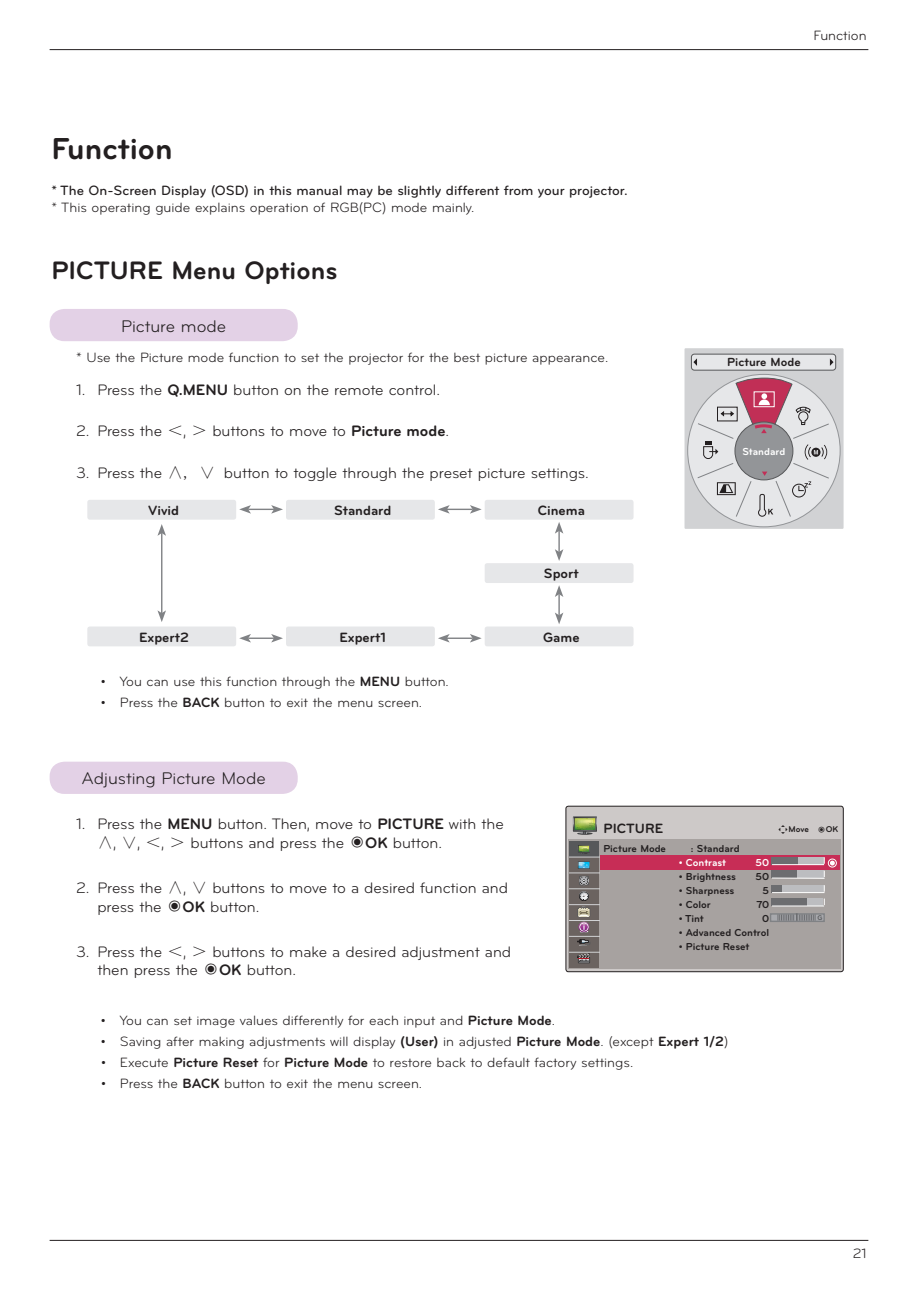
<style>
.page{position:relative;width:918px;height:1290px;background:#fff}
.page>*{position:absolute;margin:0;border:0;box-sizing:border-box;transform-origin:0 0}
.t1{font:700 31.5px "Bryant LG";color:#231f20}
.t2{font:700 26.25px "Bryant LG";color:#231f20}
.t3{font:17.5px "Bryant LG";color:#231f20}
.t4{font:15.75px/18.9px "Bryant LG";letter-spacing:-.005em;color:#231f20}
.t5{font:14px "Bryant LG";color:#231f20}
.t6{font:500 14px "Bryant LG";color:#231f20}
.t7{font:700 14px "Bryant LG";color:#231f20}
.t8{font:700 12.25px "Bryant LG";color:#231f20}
.t9{font:700 10.5px "Bryant LG";letter-spacing:-.005em;color:#231f20}
.t10{font:700 10.5px "Bryant LG";letter-spacing:-.005em;color:#fff}
.t11{font:700 8.75px "Bryant LG";color:#231f20}
.t12{font:700 7px "Bryant LG";color:#57585a}
.s1{font-weight:700}
.s2{font-family:"Sim Sun"}
.s3{font-family:"Koz Go Pro";font-weight:300}
.s4{font-family:"LG Display Eng";font-weight:400}
</style>
<div class="page">
<hr style="left:50px;top:49px;width:818px;height:1px;background:#231f20">
<hr style="left:50px;top:1240px;width:818px;height:1px;background:#231f20">
<div style="left:50px;top:762px;width:248px;height:32px;background:#e3d1e6;border-radius:15px"></div>
<div style="left:50px;top:309px;width:248px;height:32px;background:#e3d1e6;border-radius:15px"></div>
<div style="left:566px;top:806px;width:277px;height:166px;background:#cdc9c8;border-radius:2px"></div>
<div style="left:565px;top:806px;width:278px;height:166px;border:1px solid #231f20;border-radius:2px"></div>
<div style="left:568px;top:839px;width:273px;height:130px;background:#a7a2a0"></div>
<div style="left:569px;top:841px;width:30px;height:127px;background:#6b6360"></div>
<div style="left:569px;top:841px;width:30px;height:15px;background:#57585a"></div>
<svg style="left:578px;top:861px;width:12px;height:8px"></svg>
<div style="left:578px;top:908px;width:12px;height:9px;border:1px solid #57585a"></div>
<svg style="left:578px;top:845px;width:12px;height:9px"></svg>
<svg style="left:578px;top:876px;width:11px;height:56px"></svg>
<svg style="left:577px;top:953px;width:13px;height:10px"></svg>
<svg style="left:577px;top:939px;width:13px;height:6px"></svg>
<div style="left:573px;top:816px;width:24px;height:15px;background:#7e7e7e"></div>
<svg style="left:573px;top:817px;width:24px;height:17px"></svg>
<hr style="left:569px;top:952px;width:31px;height:1px;background:#d1d2d4">
<hr style="left:569px;top:920px;width:31px;height:1px;background:#d1d2d4">
<hr style="left:569px;top:888px;width:31px;height:1px;background:#d1d2d4">
<hr style="left:569px;top:856px;width:31px;height:1px;background:#d1d2d4">
<hr style="left:569px;top:872px;width:31px;height:1px;background:#d1d2d4">
<hr style="left:569px;top:904px;width:31px;height:1px;background:#d1d2d4">
<hr style="left:569px;top:936px;width:31px;height:1px;background:#d1d2d4">
<div style="left:600px;top:855px;width:239px;height:14px;background:#c72d56"></div>
<div style="left:828px;top:858px;width:9px;height:9px;border:1px solid #fff;border-radius:50%"></div>
<div style="left:771px;top:857px;width:51px;height:7px;background:#6c6d70"></div>
<div style="left:798px;top:857px;width:25px;height:7px;background:#bcbdc0"></div>
<hr style="left:772px;top:864px;width:52px;height:1px;background:#fff">
<div style="left:771px;top:871px;width:27px;height:7px;background:#6c6d70"></div>
<div style="left:797px;top:871px;width:26px;height:7px;background:#bcbdc0"></div>
<hr style="left:772px;top:877px;width:52px;height:2px;background:#fff">
<svg style="left:824px;top:857px;width:11px;height:20px"></svg>
<div style="left:771px;top:885px;width:49px;height:7px;background:#6c6d70"></div>
<div style="left:782px;top:885px;width:41px;height:7px;background:#bcbdc0"></div>
<hr style="left:772px;top:892px;width:52px;height:1px;background:#fff">
<div style="left:771px;top:899px;width:37px;height:7px;background:#6c6d70"></div>
<div style="left:807px;top:899px;width:16px;height:7px;background:#bcbdc0"></div>
<hr style="left:772px;top:905px;width:52px;height:1px;background:#fff">
<div style="left:770px;top:913px;width:55px;height:9px;background:#a8a9ad;border:1px solid #808285"></div>
<svg style="left:777px;top:913px;width:38px;height:8px"></svg>
<svg style="left:239px;top:505px;width:44px;height:9px"></svg>
<hr style="left:248px;top:637px;width:26px;height:2px;background:#808285">
<svg style="left:239px;top:634px;width:12px;height:8px"></svg>
<svg style="left:271px;top:634px;width:12px;height:8px"></svg>
<hr style="left:161px;top:533px;width:1px;height:80px;background:#808285">
<svg style="left:157px;top:524px;width:9px;height:12px"></svg>
<svg style="left:157px;top:610px;width:9px;height:12px"></svg>
<hr style="left:558px;top:594px;width:2px;height:21px;background:#808285">
<svg style="left:555px;top:585px;width:8px;height:12px"></svg>
<svg style="left:555px;top:612px;width:8px;height:12px"></svg>
<hr style="left:558px;top:531px;width:2px;height:21px;background:#808285">
<svg style="left:555px;top:522px;width:8px;height:12px"></svg>
<svg style="left:555px;top:549px;width:8px;height:12px"></svg>
<div style="left:87px;top:500px;width:149px;height:20px;background:#e6e7e9;border-radius:2px"></div>
<div style="left:286px;top:500px;width:149px;height:20px;background:#e6e7e9;border-radius:2px"></div>
<svg style="left:438px;top:505px;width:44px;height:9px"></svg>
<hr style="left:447px;top:637px;width:25px;height:2px;background:#808285">
<svg style="left:438px;top:634px;width:12px;height:8px"></svg>
<svg style="left:470px;top:634px;width:12px;height:8px"></svg>
<div style="left:485px;top:500px;width:148px;height:20px;background:#e6e7e9;border-radius:2px"></div>
<div style="left:485px;top:563px;width:148px;height:20px;background:#e6e7e9;border-radius:2px"></div>
<div style="left:87px;top:626px;width:149px;height:20px;background:#e6e7e9;border-radius:2px"></div>
<div style="left:286px;top:626px;width:149px;height:20px;background:#e6e7e9;border-radius:2px"></div>
<div style="left:485px;top:626px;width:148px;height:20px;background:#e6e7e9;border-radius:2px"></div>
<div style="left:684px;top:348px;width:159px;height:181px;background:#d1d2d4"></div>
<div style="left:691px;top:354px;width:144px;height:16px;background:#e6e7e9;border-radius:3px"></div>
<div style="left:691px;top:354px;width:145px;height:16px;border:1px solid #57585a;border-radius:3px"></div>
<svg style="left:830px;top:358px;width:3px;height:8px"></svg>
<svg style="left:693px;top:358px;width:4px;height:8px"></svg>
<svg style="left:687px;top:374px;width:153px;height:153px;background:#dbdcde"></svg>
<svg style="left:696px;top:377px;width:134px;height:140px;background:#cbbfc5"></svg>
<h1 class="t1" style="left:51px;top:129px;width:123px">Function</h1>
<p class="t6" style="left:51px;top:182px;width:578px">* The On-Screen Display (OSD) in this manual may be slightly different from your projector.</p>
<p class="t5" style="left:51px;top:199px;width:425px">* This operating guide explains operation of RGB(PC) mode mainly.</p>
<h2 class="t2" style="left:51px;top:254px;width:287px">PICTURE Menu Options</h2>
<p class="t3" style="left:121px;top:315px;width:107px">Picture mode</p>
<p class="t5" style="left:76px;top:349px;width:533px">* Use the Picture mode function to set the projector for the best picture appearance.</p>
<p class="t4" style="left:76px;top:381px;width:365px">1. Press the <span class="s1">Q.MENU</span> button on the remote control.</p>
<p class="t4" style="left:76px;top:422px;width:374px">2. Press the <span class="s2">＜</span>, <span class="s2">＞</span> buttons to move to <span class="s1">Picture mode</span>.</p>
<p class="t4" style="left:76px;top:463px;width:514px">3. Press the <span class="s2">∧, ∨</span> button to toggle through the preset picture settings.</p>
<p class="t7" style="left:148px;top:502px;width:32px">Vivid</p>
<p class="t7" style="left:334px;top:502px;width:59px">Standard</p>
<p class="t7" style="left:538px;top:502px;width:49px">Cinema</p>
<p class="t7" style="left:544px;top:565px;width:36px">Sport</p>
<p class="t7" style="left:139px;top:628px;width:51px">Expert2</p>
<p class="t7" style="left:339px;top:628px;width:48px">Expert1</p>
<p class="t7" style="left:543px;top:628px;width:38px">Game</p>
<p class="t5" style="left:101px;top:673px;width:349px">• You can use this function through the <span class="s1">MENU</span> button.</p>
<p class="t5" style="left:101px;top:694px;width:323px">• Press the <span class="s1">BACK</span> button to exit the menu screen.</p>
<p class="t3" style="left:82px;top:768px;width:186px">Adjusting Picture Mode</p>
<p class="t5" style="left:813px;top:27px;width:55px">Function</p>
<p class="t8" style="left:727px;top:355px;width:75px">Picture Mode</p>
<p class="t10" style="left:742px;top:445px;width:44px">Standard</p>
<p class="t4" style="left:97px;top:815px;width:408px;text-indent:-21px">1. Press the <span class="s1">MENU</span> button. Then, move to <span class="s1">PICTURE</span> with the <span class="s2">∧</span>, <span class="s2">∨</span>, <span class="s2">＜</span>, <span class="s2">＞</span> buttons and press the <span class="s3">◉</span><span class="s1">OK</span> button.</p>
<p class="t4" style="left:97px;top:878px;width:412px;text-indent:-21px">2. Press the <span class="s2">∧</span>, <span class="s2">∨</span> buttons to move to a desired function and press the <span class="s3">◉</span><span class="s1">OK</span> button.</p>
<p class="t4" style="left:97px;top:942px;width:415px;text-indent:-21px">3. Press the <span class="s2">＜</span>, <span class="s2">＞</span> buttons to make a desired adjustment and then press the <span class="s3">◉</span><span class="s1">OK</span> button.</p>
<p class="t5" style="left:101px;top:1012px;width:456px">• You can set image values differently for each input and <span class="s1">Picture Mode</span>.</p>
<p class="t5" style="left:101px;top:1033px;width:629px">• Saving after making adjustments will display <span class="s1">(User)</span> in adjusted <span class="s1">Picture Mode</span>. (except <span class="s1">Expert 1/2</span>)</p>
<p class="t5" style="left:101px;top:1054px;width:534px">• Execute <span class="s1">Picture Reset</span> for <span class="s1">Picture Mode</span> to restore back to default factory settings.</p>
<p class="t5" style="left:101px;top:1075px;width:323px">• Press the <span class="s1">BACK</span> button to exit the menu screen.</p>
<p class="t7" style="left:603px;top:819px;width:61px">PICTURE</p>
<p class="t11" style="left:778px;top:823px;width:62px"><span class="s4">ꔂ</span>Move <span class="s4">ꔉ</span>OK</p>
<p class="t9" style="left:603px;top:842px;width:64px">Picture Mode</p>
<p class="t9" style="left:691px;top:842px;width:50px">: Standard</p>
<p class="t10" style="left:679px;top:856px;width:49px">• Contrast</p>
<p class="t10" style="left:755px;top:856px;width:15px">50</p>
<p class="t9" style="left:679px;top:870px;width:59px">• Brightness</p>
<p class="t9" style="left:755px;top:870px;width:15px">50</p>
<p class="t9" style="left:679px;top:884px;width:57px">• Sharpness</p>
<p class="t9" style="left:762px;top:884px;width:8px">5</p>
<p class="t9" style="left:679px;top:898px;width:34px">• Color</p>
<p class="t9" style="left:756px;top:898px;width:14px">70</p>
<p class="t9" style="left:679px;top:912px;width:27px">• Tint</p>
<p class="t9" style="left:762px;top:912px;width:9px">0</p>
<p class="t9" style="left:679px;top:926px;width:92px">• Advanced Control</p>
<p class="t9" style="left:679px;top:940px;width:72px">• Picture Reset</p>
<p class="t12" style="left:817px;top:913px;width:7px">G</p>
<p class="t5" style="left:853px;top:1244px;width:15px">21</p>
</div>
